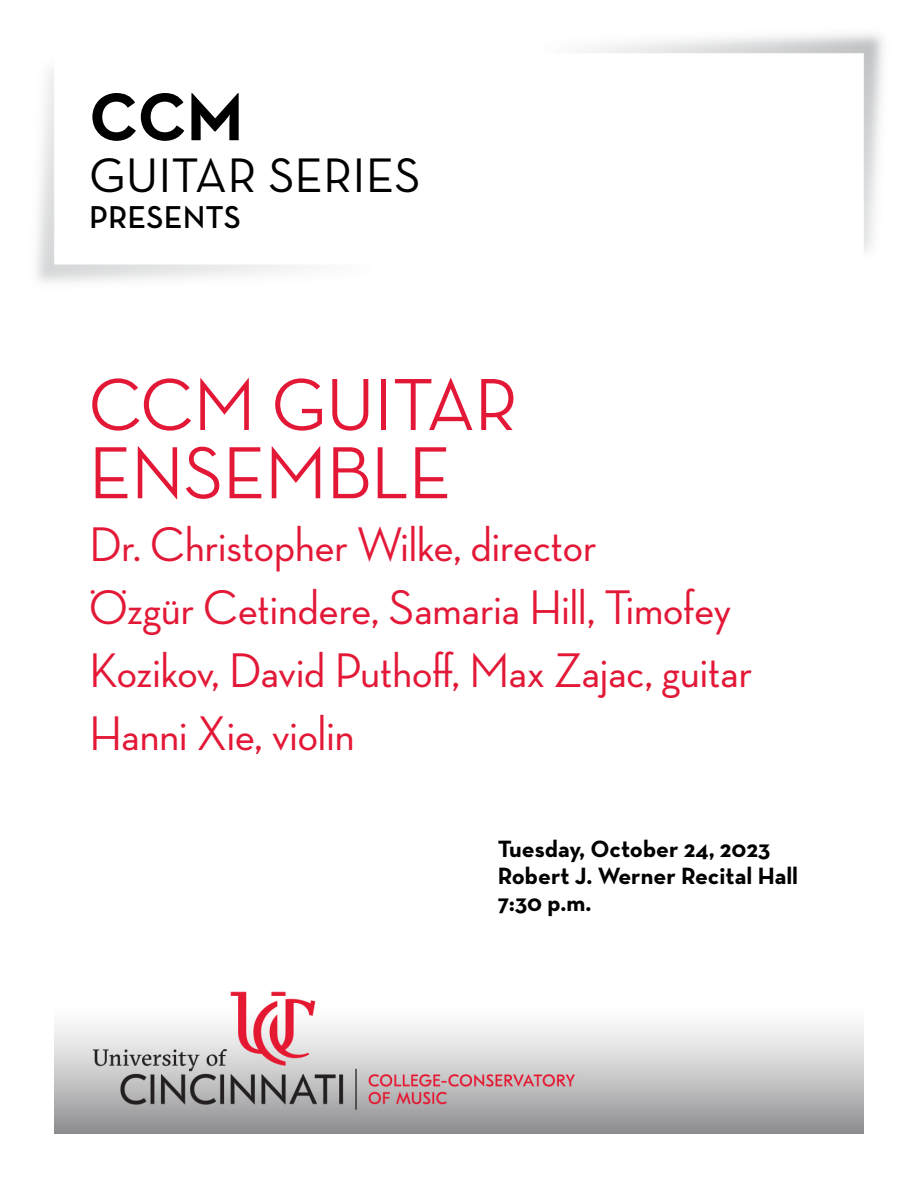
<style>
.page{position:relative;width:918px;height:1188px;background:#fff}
.page>*{position:absolute;margin:0;border:0;box-sizing:border-box;transform-origin:0 0}
.Concert_Title__H1{font:500 75px/68.2px "Neutra Disp";color:#e31837}
.Page_Intro__H1{font:700 68.7px "Neutra Text";color:#000}
.Concert_Title__H1-2{font:500 49.5px/63px "Neutra Disp";color:#e31837}
.Page_Intro__H1-2{font:49.35px "Neutra Text";color:#000}
.Page_Intro__H1-3{font:600 32.25px "Neutra Text";color:#000}
.Date_Venue_Time__H3{font:700 24px "Neutra Text";color:#000}
</style>
<div class="page">
<img style="left:54px;top:991px;width:810px;height:143px">
<img style="left:589px;top:34px;width:294px;height:218px">
<h1 class="Page_Intro__H1" style="left:89px;top:74px;width:156px">CCM</h1>
<h1 class="Page_Intro__H1-2" style="left:89px;top:145px;width:333px">GUITAR SERIES</h1>
<h1 class="Page_Intro__H1-3" style="left:89px;top:197px;width:153px">PRESENTS</h1>
<h1 class="Concert_Title__H1" style="left:89px;top:371px;width:430px">CCM GUITAR<br>ENSEMBLE</h1>
<h1 class="Concert_Title__H1-2" style="left:89px;top:513px;width:509px">Dr. Christopher Wilke, director</h1>
<h1 class="Concert_Title__H1-2" style="left:89px;top:576px;width:665px">Özgür Cetindere, Samaria Hill, Timofey<br>Kozikov, David Puthoff, Max Zajac, guitar</h1>
<h1 class="Concert_Title__H1-2" style="left:89px;top:702px;width:267px">Hanni Xie, violin</h1>
<h3 class="Date_Venue_Time__H3" style="left:498px;top:834px;width:274px">Tuesday, October 24, 2023</h3>
<h3 class="Date_Venue_Time__H3" style="left:498px;top:861px;width:302px">Robert J. Werner Recital Hall</h3>
<h3 class="Date_Venue_Time__H3" style="left:498px;top:888px;width:95px">7:30 p.m.</h3>
</div>
